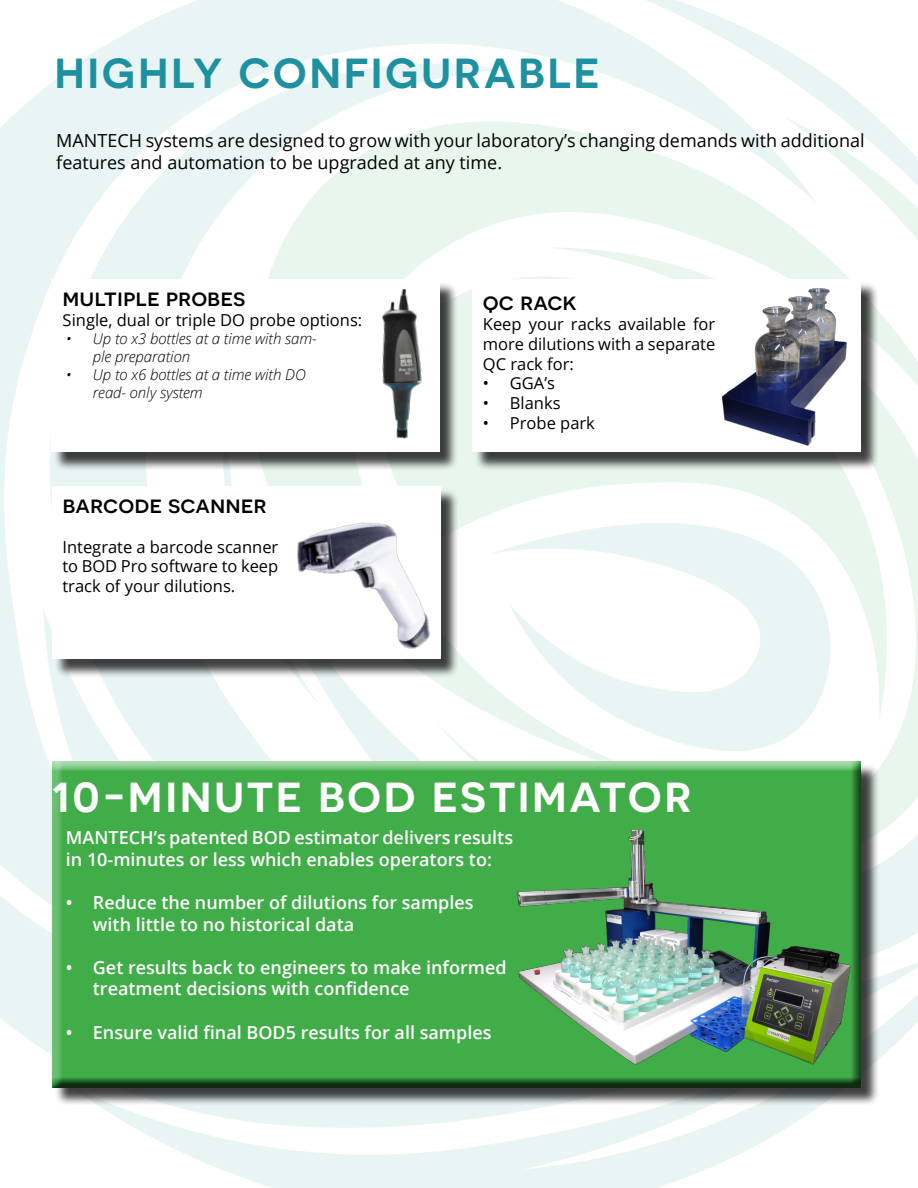
<style>
.page{position:relative;width:918px;height:1188px;background:#fff}
.page>*{position:absolute;margin:0;border:0;box-sizing:border-box;transform-origin:0 0}
.t1{font:600 42px "Novecentosanswide";letter-spacing:.065em;color:#fff}
.t2{font:600 42px "Novecentosanswide";letter-spacing:.075em;color:#1e91a0}
.t3{font:500 24px "Novecentosanswide";color:#000}
.t4{font:600 18px/21.6px "Open Sans";color:#fff}
.t5{font:18px/21.6px "Open Sans";color:#000}
.t6{font:16.5px/19.8px "Open Sans";color:#000;text-align:justify}
.t7{font:italic 300 15px/18px "Open Sans";letter-spacing:-.005em;color:#000}
</style>
<div class="page">
<div style="left:54px;top:763px;width:826px;height:343px;background:#000;opacity:.75"></div>
<div style="left:46px;top:754px;width:826px;height:334px;background:#000;opacity:.75"></div>
<img style="left:506px;top:831px;width:356px;height:236px">
<div style="left:53px;top:281px;width:406px;height:190px;background:#000;opacity:.75"></div>
<div style="left:51px;top:279px;width:389px;height:173px;background:#fff"></div>
<div style="left:474px;top:281px;width:406px;height:190px;background:#000;opacity:.75"></div>
<div style="left:472px;top:279px;width:389px;height:173px;background:#fff"></div>
<div style="left:54px;top:488px;width:405px;height:190px;background:#000;opacity:.75"></div>
<div style="left:52px;top:486px;width:388px;height:173px;background:#fff"></div>
<img style="left:721px;top:288px;width:126px;height:158px">
<img style="left:226px;top:447px;width:295px;height:283px">
<img style="left:382px;top:289px;width:40px;height:150px">
<h1 class="t2" style="left:55px;top:48px;width:546px">HIGHLY CONFIGURABLE</h1>
<p class="t5" style="left:56px;top:130px;width:810px">MANTECH systems are designed to grow with your laboratory’s changing demands with additional features and automation to be upgraded at any time.</p>
<h2 class="t3" style="left:63px;top:283px;width:184px">multiple probes</h2>
<p class="t6" style="left:63px;top:309px;width:301px">Single, dual or triple DO probe options:</p>
<p class="t7" style="left:93px;top:329px;width:225px;text-indent:-27px">• Up to x3 bottles at a time with sam&shy;ple preparation</p>
<p class="t7" style="left:93px;top:365px;width:214px;text-indent:-27px">• Up to x6 bottles at a time with DO read- only system</p>
<h2 class="t3" style="left:62px;top:490px;width:206px">barcode scanner</h2>
<p class="t6" style="left:62px;top:536px;width:217px">Integrate a barcode scanner to BOD Pro software to keep track of your dilutions.</p>
<h2 class="t3" style="left:483px;top:288px;width:95px">qc rack</h2>
<p class="t6" style="left:483px;top:314px;width:234px">Keep your racks available for more dilutions with a separate QC rack for:</p>
<p class="t6" style="left:483px;top:373px;width:74px">• GGA’s</p>
<p class="t6" style="left:483px;top:393px;width:79px">• Blanks</p>
<p class="t6" style="left:483px;top:413px;width:113px">• Probe park</p>
<h1 class="t1" style="left:52px;top:772px;width:641px">10-MINUTE BOD ESTIMATOR</h1>
<p class="t4" style="left:66px;top:827px;width:449px">MANTECH’s patented BOD estimator delivers results in 10-minutes or less which enables operators to:</p>
<p class="t4" style="left:93px;top:891px;width:382px;text-indent:-27px">• Reduce the number of dilutions for samples with little to no historical data</p>
<p class="t4" style="left:93px;top:956px;width:415px;text-indent:-27px">• Get results back to engineers to make informed treatment decisions with confidence</p>
<p class="t4" style="left:66px;top:1021px;width:427px">• Ensure valid final BOD5 results for all samples</p>
</div>
